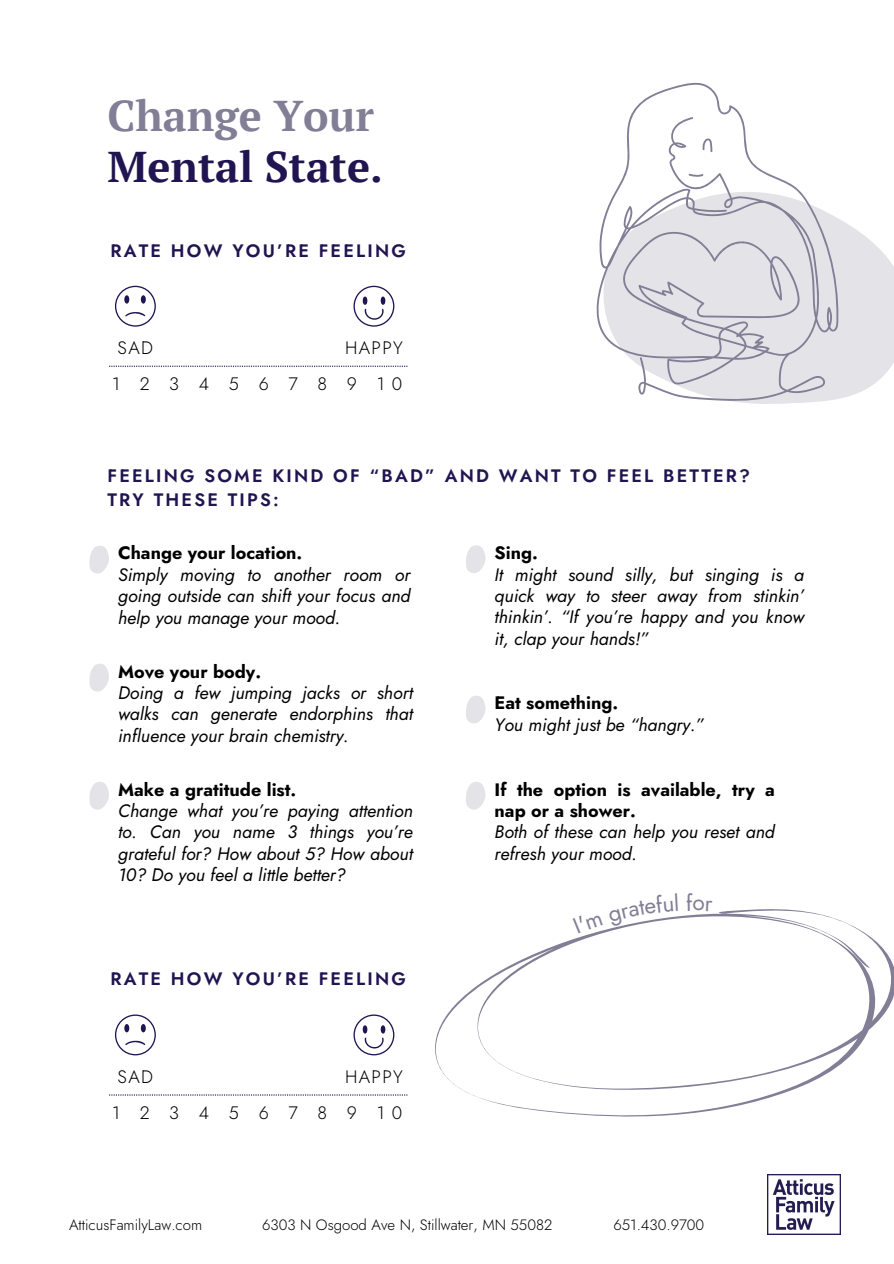
<style>
.page{position:relative;width:894px;height:1264px;background:#fff}
.page>*{position:absolute;margin:0;border:0;box-sizing:border-box;transform-origin:0 0}
.t1{font:700 42.9px/50.7px "PT Serif";color:#211551}
.t2{font:italic 18px/21.3px "Jost";color:#000}
.t3{font:600 18px/23.7px "Jost";letter-spacing:.125em;color:#211551}
.t4{font:300 18px "Jost";letter-spacing:1.095em;color:#000}
.t5{font:300 15px "Jost";color:#000}
.s1{color:#817e96}
.s2{font-weight:700;font-style:normal}
</style>
<div class="page">
<svg style="left:89px;top:546px;width:20px;height:27px"></svg>
<svg style="left:89px;top:664px;width:20px;height:28px"></svg>
<svg style="left:89px;top:782px;width:20px;height:28px"></svg>
<svg style="left:466px;top:696px;width:19px;height:27px"></svg>
<svg style="left:466px;top:545px;width:19px;height:28px"></svg>
<svg style="left:466px;top:782px;width:19px;height:28px"></svg>
<svg style="left:732px;top:218px;width:161px;height:186px;fill:#e4e3e7"></svg>
<svg style="left:596px;top:82px;width:242px;height:319px;fill:#e4e3e7"></svg>
<svg style="left:688px;top:173px;width:15px;height:5px"></svg>
<svg style="left:702px;top:138px;width:10px;height:14px"></svg>
<svg style="left:353px;top:286px;width:41px;height:40px"></svg>
<svg style="left:115px;top:286px;width:40px;height:40px"></svg>
<svg style="left:109px;top:366px;width:298px;height:1px"></svg>
<svg style="left:353px;top:1014px;width:41px;height:41px"></svg>
<svg style="left:115px;top:1014px;width:40px;height:41px"></svg>
<svg style="left:109px;top:1094px;width:289px;height:1px"></svg>
<svg style="left:398px;top:909px;width:495px;height:273px"></svg>
<img style="left:767px;top:1174px;width:73px;height:60px">
<svg style="left:572px;top:914px;width:30px;height:19px"></svg>
<svg style="left:608px;top:909px;width:70px;height:18px"></svg>
<svg style="left:686px;top:909px;width:26px;height:2px"></svg>
<h1 class="t1" style="left:107px;top:89px;width:277px"><span class="s1">Change Your<br></span>Mental State.</h1>
<p class="t3" style="left:110px;top:238px;width:297px">RATE HOW YOU’RE FEELING</p>
<p class="t4" style="left:118px;top:335px;width:37px">SAD</p>
<p class="t4" style="left:345px;top:335px;width:59px">HAPPY</p>
<h5 class="t4" style="left:112px;top:371px;width:291px">12345678910</h5>
<p class="t3" style="left:107px;top:464px;width:644px">FEELING SOME KIND OF “BAD” AND WANT TO FEEL BETTER?<br>TRY THESE TIPS:</p>
<p class="t2" style="left:118px;top:542px;width:294px"><span class="s2">Change your location.<br></span>Simply moving to another room or going outside can shift your focus and help you manage your mood.</p>
<p class="t2" style="left:118px;top:660px;width:296px"><span class="s2">Move your body.<br></span>Doing a few jumping jacks or short walks can generate endorphins that influence your brain chemistry.</p>
<h4 class="t2" style="left:118px;top:778px;width:296px"><span class="s2">Make a gratitude list.<br></span>Change what you’re paying attention to. Can you name 3 things you’re grateful for? How about 5? How about<br>10? Do you feel a little better?</h4>
<h4 class="t2" style="left:494px;top:542px;width:311px"><span class="s2">Sing.<br></span>It might sound silly, but singing is a quick way to steer away from stinkin’ thinkin’. “If you’re happy and you know it, clap your hands!”</h4>
<h4 class="t2" style="left:494px;top:692px;width:211px"><span class="s2">Eat something.<br></span>You might just be “hangry.”</h4>
<p class="t2" style="left:494px;top:778px;width:282px"><span class="s2">If the option is available, try a nap or a shower.<br></span>Both of these can help you reset and refresh your mood.</p>
<p class="t3" style="left:110px;top:967px;width:297px">RATE HOW YOU’RE FEELING</p>
<p class="t4" style="left:118px;top:1063px;width:37px">SAD</p>
<h5 class="t4" style="left:345px;top:1063px;width:59px">HAPPY</h5>
<h5 class="t4" style="left:112px;top:1099px;width:291px">12345678910</h5>
<p class="t5" style="left:69px;top:1214px;width:135px">AtticusFamilyLaw.com</p>
<p class="t5" style="left:262px;top:1214px;width:291px">6303 N Osgood Ave N, Stillwater, MN 55082</p>
<p class="t5" style="left:613px;top:1214px;width:92px">651.430.9700</p>
</div>
